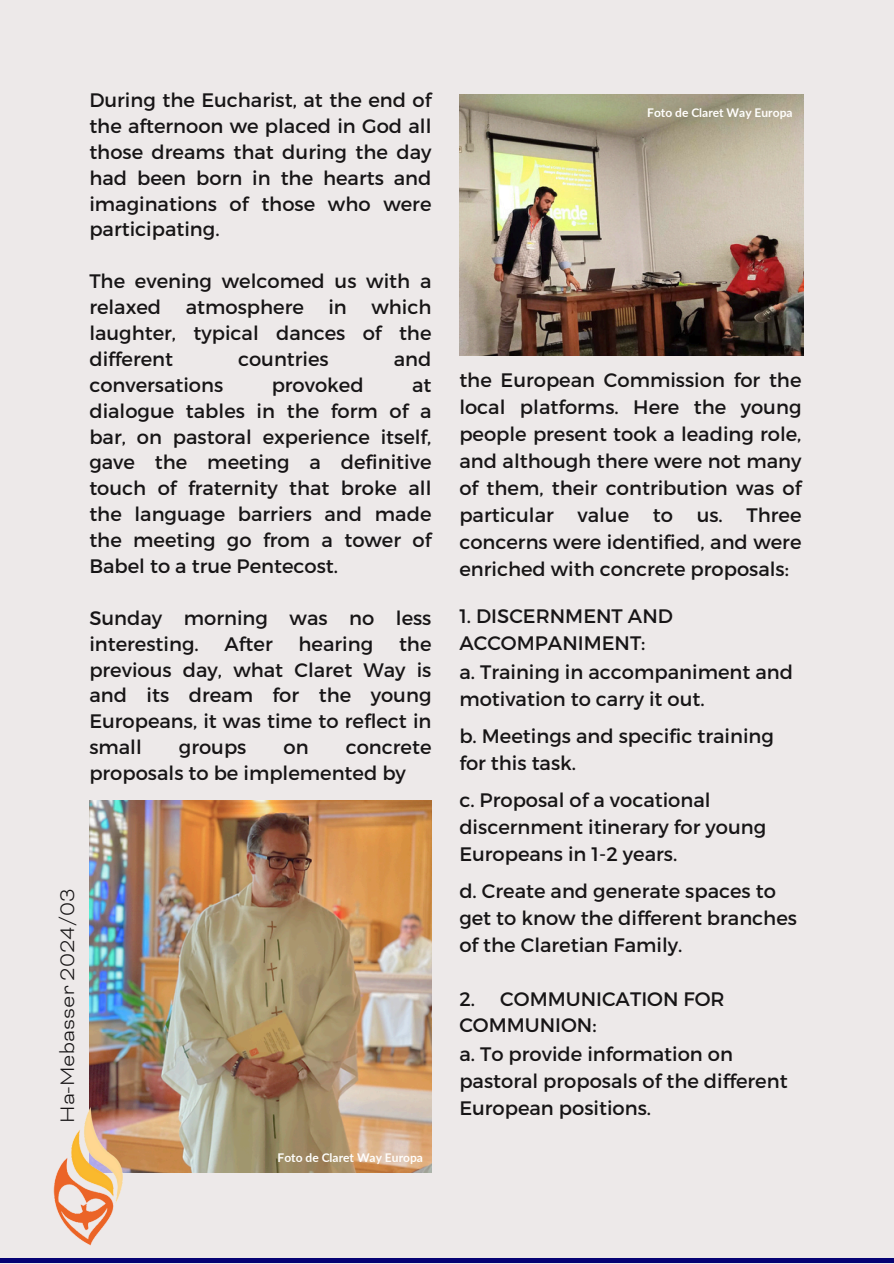
<style>
.page{position:relative;width:894px;height:1264px;background:#fff}
.page>*{position:absolute;margin:0;border:0;box-sizing:border-box;transform-origin:0 0}
.t1{font:300 22.5px "Bicyclette";color:#171516}
.t2{font:19.5px/25.8px "Montserrat";color:#171516}
.t3{font:700 12px "Lato";color:#fffefc}
</style>
<div class="page">
<div style="left:0;top:0;width:893px;height:1263px;background:#ede9e9"></div>
<img style="left:89px;top:800px;width:342px;height:371px">
<img style="left:459px;top:95px;width:344px;height:260px">
<img style="left:53px;top:1097px;width:70px;height:149px">
<hr style="left:0;top:1258px;width:893px;height:4px;background:#060273">
<h3 class="t2" style="left:89px;top:86px;width:343px;text-align:justify">During the Eucharist, at the end of the afternoon we placed in God all those dreams that during the day had been born in the hearts and imaginations of those who were participating.</h3>
<h3 class="t2" style="left:89px;top:267px;width:343px">The evening welcomed us with a relaxed</h3>
<h3 class="t2" style="left:89px;top:293px;width:343px;text-align:justify;text-indent:282px">which laughter, typical dances of the different</h3>
<h3 class="t2" style="left:186px;top:293px;width:119px">atmosphere</h3>
<h3 class="t2" style="left:328px;top:293px;width:20px">in</h3>
<h3 class="t2" style="left:238px;top:345px;width:92px">countries</h3>
<h3 class="t2" style="left:393px;top:345px;width:39px">and</h3>
<h3 class="t2" style="left:89px;top:371px;width:135px">conversations</h3>
<h3 class="t2" style="left:271px;top:371px;width:93px">provoked</h3>
<h3 class="t2" style="left:89px;top:371px;width:343px;text-align:justify;text-indent:322px">at dialogue tables in the form of a bar, on pastoral experience itself, gave the meeting a definitive touch of fraternity that broke all the language barriers and made the meeting go from a tower of Babel to a true Pentecost.</h3>
<h2 class="t2" style="left:89px;top:604px;width:343px">Sunday morning was no less interesting.</h2>
<h2 class="t2" style="left:224px;top:630px;width:50px">After</h2>
<h2 class="t2" style="left:298px;top:630px;width:76px">hearing</h2>
<h2 class="t2" style="left:89px;top:630px;width:343px;text-align:justify;text-indent:309px">the previous day, what Claret Way is and its dream for the young Europeans, it was time to reflect in small</h2>
<h2 class="t2" style="left:89px;top:733px;width:343px;text-indent:256px">concrete proposals to be implemented by</h2>
<h2 class="t2" style="left:179px;top:733px;width:69px">groups</h2>
<h2 class="t2" style="left:283px;top:733px;width:27px">on</h2>
<h3 class="t1" style="left:56px;top:1122px;width:235px;rotate:-90deg">Ha-Mebasser 2024/03</h3>
<p class="t3" style="left:277px;top:1150px;width:147px">Foto de Claret Way Europa</p>
<h3 class="t3" style="left:647px;top:106px;width:147px">Foto de Claret Way Europa</h3>
<h3 class="t2" style="left:459px;top:366px;width:343px;line-height:26.8px;text-align:justify">the European Commission for the local platforms. Here the young people present took a leading role, and although there were not many of them, their contribution was of particular value to us. Three concerns were identified, and were enriched with concrete proposals:</h3>
<h3 class="t2" style="left:459px;top:602px;width:215px;line-height:26.8px">1. DISCERNMENT AND<br>ACCOMPANIMENT:</h3>
<p class="t2" style="left:459px;top:657px;width:335px;line-height:26.8px">a. Training in accompaniment and motivation to carry it out.</p>
<p class="t2" style="left:459px;top:721px;width:316px;line-height:26.8px">b. Meetings and specific training for this task.</p>
<h3 class="t2" style="left:459px;top:785px;width:308px;line-height:26.8px">c. Proposal of a vocational discernment itinerary for young<br>Europeans in 1-2 years.</h3>
<h2 class="t2" style="left:459px;top:876px;width:339px;line-height:26.8px">d. Create and generate spaces to get to know the different branches of the Claretian Family.</h2>
<h3 class="t2" style="left:459px;top:984px;width:267px;line-height:26.8px">2. COMMUNICATION FOR<br>COMMUNION:</h3>
<h3 class="t2" style="left:459px;top:1039px;width:330px;line-height:26.8px">a. To provide information on pastoral proposals of the different<br>European positions.</h3>
</div>
